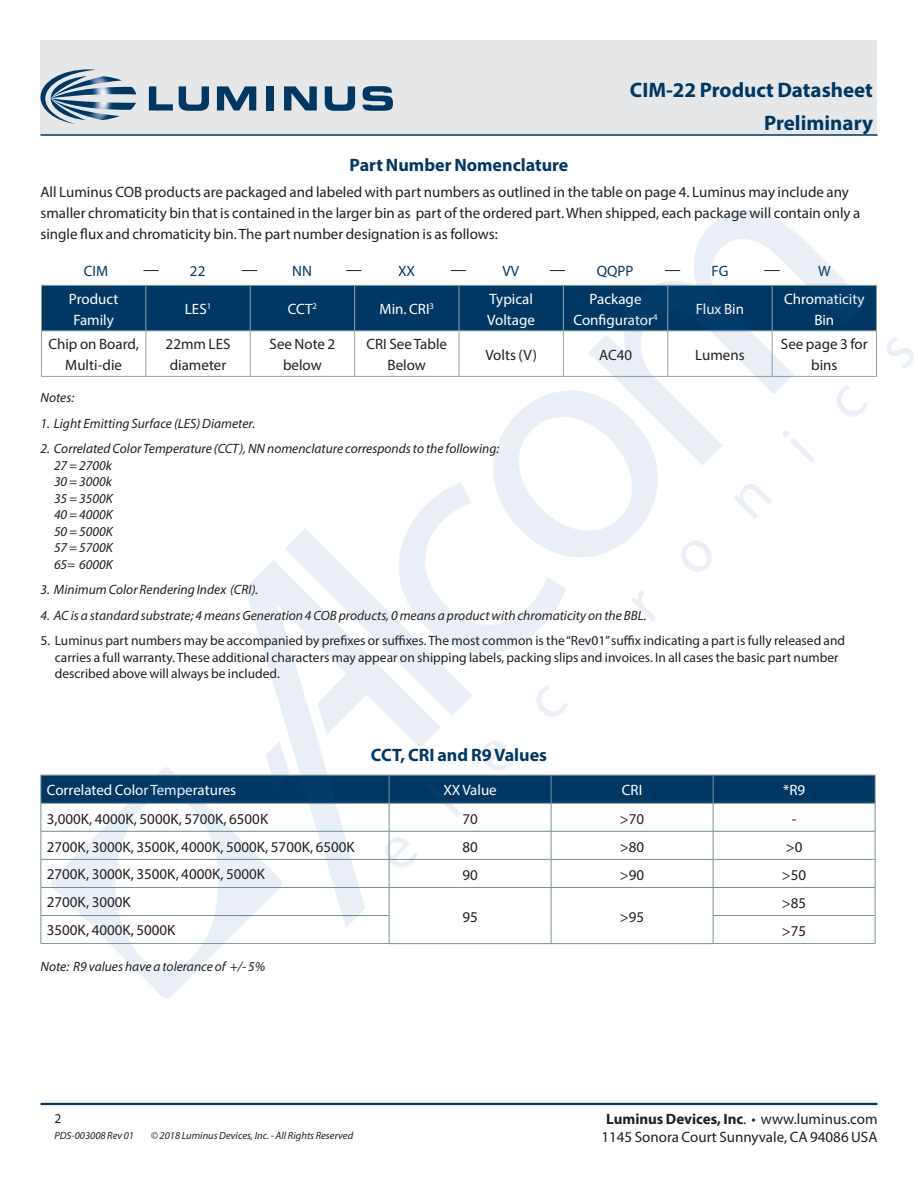
<style>
.page{position:relative;width:918px;height:1188px;background:#fff}
.page>*{position:absolute;margin:0;border:0;box-sizing:border-box;transform-origin:0 0}
.DS_Title1{font:700 21px "Myriad Pro";color:#003863}
.节{font:700 18px "Myriad Pro";color:#003863}
.DS_Body{font:15px/21px "Myriad Pro";color:#231f20;text-align:center}
.t1{font:15px/21px "Myriad Pro";color:#fff;text-align:center}
.t2{font:700 15px "Myriad Pro";color:#231f20}
.t3{font:15px "Myriad Pro";color:#003863}
.DS_Body-2{font:italic 13.5px "Myriad Pro";color:#231f20}
.DS_Body-3{font:13.5px/16.5px "Myriad Pro";color:#231f20}
.zzFooterRight2{font:13.5px "Myriad Pro";color:#231f20}
.zzFooterRight1{font:italic 10.5px "Myriad Pro";color:#231f20}
.s1{font-weight:400}
</style>
<div class="page">
<div style="left:40px;top:40px;width:838px;height:95px;background:#e6e7e9"></div>
<hr style="left:40px;top:1103px;width:838px;height:2px;background:#003863">
<hr style="left:40px;top:134px;width:838px;height:2px;background:#003863">
<svg style="left:40px;top:69px;width:96px;height:55px"></svg>
<svg style="left:149px;top:86px;width:24px;height:25px"></svg>
<svg style="left:179px;top:86px;width:30px;height:25px"></svg>
<svg style="left:217px;top:86px;width:39px;height:25px"></svg>
<div style="left:266px;top:86px;width:8px;height:25px;background:#003863"></div>
<svg style="left:284px;top:86px;width:33px;height:25px"></svg>
<svg style="left:325px;top:86px;width:30px;height:25px"></svg>
<svg style="left:363px;top:86px;width:30px;height:25px"></svg>
<img style="left:40px;top:135px;width:874px;height:863px">
<p class="节" style="left:350px;top:154px;width:220px">Part Number Nomenclature</p>
<p class="DS_Title1" style="left:630px;top:76px;width:245px">CIM-22 Product Datasheet</p>
<p class="DS_Title1" style="left:764px;top:109px;width:110px">Preliminary</p>
<p class="DS_Body" style="left:40px;top:181px;width:821px;text-align:left">All Luminus COB products are packaged and labeled with part numbers as outlined in the table on page 4. Luminus may include any smaller chromaticity bin that is contained in the larger bin as part of the ordered part. When shipped, each package will contain only a single flux and chromaticity bin. The part number designation is as follows:</p>
<p class="t3" style="left:84px;top:261px;width:26px">CIM</p>
<p class="t3" style="left:190px;top:261px;width:17px">22</p>
<p class="t3" style="left:292px;top:261px;width:21px">NN</p>
<p class="t3" style="left:398px;top:261px;width:18px">XX</p>
<p class="t3" style="left:502px;top:261px;width:18px">VV</p>
<p class="t3" style="left:597px;top:261px;width:38px">QQPP</p>
<p class="t3" style="left:712px;top:261px;width:18px">FG</p>
<p class="t3" style="left:818px;top:261px;width:14px">W</p>
<p class="t1" style="left:69px;top:288px;width:51px">Product</p>
<p class="t1" style="left:73px;top:309px;width:42px">Family</p>
<p class="t1" style="left:489px;top:288px;width:45px">Typical</p>
<p class="t1" style="left:487px;top:309px;width:49px">Voltage</p>
<p class="t1" style="left:590px;top:288px;width:53px">Package</p>
<p class="t1" style="left:574px;top:309px;width:86px">Configurator<sup>4</sup></p>
<p class="t1" style="left:696px;top:299px;width:50px">Flux Bin</p>
<p class="t1" style="left:784px;top:288px;width:82px">Chromaticity<br>Bin</p>
<p class="t1" style="left:185px;top:299px;width:28px">LES<sup>1</sup></p>
<p class="t1" style="left:288px;top:299px;width:31px">CCT<sup>2</sup></p>
<p class="t1" style="left:380px;top:299px;width:56px">Min. CRI<sup>3</sup></p>
<p class="DS_Body" style="left:48px;top:334px;width:92px">Chip on Board,<br>Multi-die</p>
<p class="DS_Body" style="left:166px;top:334px;width:66px;text-align:left">22mm LES diameter</p>
<p class="DS_Body" style="left:270px;top:334px;width:67px">See Note 2 below</p>
<p class="DS_Body" style="left:366px;top:334px;width:82px">CRI See Table<br>Below</p>
<p class="DS_Body" style="left:485px;top:344px;width:53px">Volts (V)</p>
<p class="DS_Body" style="left:599px;top:344px;width:35px">AC40</p>
<p class="DS_Body" style="left:695px;top:344px;width:51px">Lumens</p>
<p class="DS_Body" style="left:781px;top:334px;width:88px">See page 3 for bins</p>
<p class="DS_Body-2" style="left:40px;top:389px;width:35px">Notes:</p>
<p class="DS_Body-2" style="left:40px;top:415px;width:216px">1. Light Emitting Surface (LES) Diameter.</p>
<p class="DS_Body-2" style="left:40px;top:440px;width:460px">2. Correlated Color Temperature (CCT), NN nomenclature corresponds to the following:</p>
<p class="DS_Body-2" style="left:54px;top:457px;width:59px">27 = 2700k</p>
<p class="DS_Body-2" style="left:54px;top:473px;width:59px">30 = 3000k</p>
<p class="DS_Body-2" style="left:54px;top:490px;width:60px">35 = 3500K</p>
<p class="DS_Body-2" style="left:54px;top:506px;width:60px">40 = 4000K</p>
<p class="DS_Body-2" style="left:54px;top:523px;width:60px">50 = 5000K</p>
<p class="DS_Body-2" style="left:54px;top:539px;width:60px">57 = 5700K</p>
<p class="DS_Body-2" style="left:54px;top:556px;width:60px">65= 6000K</p>
<p class="DS_Body-2" style="left:40px;top:581px;width:219px">3. Minimum Color Rendering Index (CRI).</p>
<p class="DS_Body-2" style="left:40px;top:607px;width:608px">4. AC is a standard substrate; 4 means Generation 4 COB products, 0 means a product with chromaticity on the BBL.</p>
<p class="DS_Body-3" style="left:55px;top:632px;width:792px;text-indent:-14px">5. Luminus part numbers may be accompanied by prefixes or suffixes. The most common is the “Rev01” suffix indicating a part is fully released and carries a full warranty. These additional characters may appear on shipping labels, packing slips and invoices. In all cases the basic part number described above will always be included.</p>
<p class="节" style="left:371px;top:744px;width:178px">CCT, CRI and R9 Values</p>
<p class="t1" style="left:47px;top:780px;width:191px">Correlated Color Temperatures</p>
<p class="t1" style="left:443px;top:780px;width:55px">XX Value</p>
<p class="t1" style="left:622px;top:780px;width:22px">CRI</p>
<p class="t1" style="left:783px;top:780px;width:23px">*R9</p>
<p class="DS_Body" style="left:47px;top:808px;width:223px">3,000K, 4000K, 5000K, 5700K, 6500K</p>
<p class="DS_Body" style="left:462px;top:808px;width:17px">70</p>
<p class="DS_Body" style="left:620px;top:808px;width:26px">&gt;70</p>
<p class="DS_Body" style="left:792px;top:808px;width:6px">-</p>
<p class="DS_Body" style="left:47px;top:836px;width:309px">2700K, 3000K, 3500K, 4000K, 5000K, 5700K, 6500K</p>
<p class="DS_Body" style="left:462px;top:836px;width:17px">80</p>
<p class="DS_Body" style="left:620px;top:836px;width:26px">&gt;80</p>
<p class="DS_Body" style="left:786px;top:836px;width:18px">&gt;0</p>
<p class="DS_Body" style="left:47px;top:863px;width:220px">2700K, 3000K, 3500K, 4000K, 5000K</p>
<p class="DS_Body" style="left:462px;top:864px;width:17px">90</p>
<p class="DS_Body" style="left:620px;top:864px;width:26px">&gt;90</p>
<p class="DS_Body" style="left:782px;top:864px;width:26px">&gt;50</p>
<p class="DS_Body" style="left:47px;top:891px;width:85px">2700K, 3000K</p>
<p class="DS_Body" style="left:462px;top:906px;width:17px">95</p>
<p class="DS_Body" style="left:620px;top:906px;width:26px">&gt;95</p>
<p class="DS_Body" style="left:782px;top:892px;width:26px">&gt;85</p>
<p class="DS_Body" style="left:47px;top:919px;width:130px">3500K, 4000K, 5000K</p>
<p class="DS_Body" style="left:782px;top:920px;width:26px">&gt;75</p>
<p class="DS_Body-2" style="left:40px;top:958px;width:226px">Note: R9 values have a tolerance of +/- 5%</p>
<p class="zzFooterRight2" style="left:54px;top:1110px;width:8px">2</p>
<p class="zzFooterRight1" style="left:54px;top:1129px;width:81px">PDS-003008 Rev 01</p>
<p class="zzFooterRight1" style="left:151px;top:1129px;width:204px">© 2018 Luminus Devices, Inc. - All Rights Reserved</p>
<p class="t2" style="left:606px;top:1109px;width:273px">Luminus Devices, Inc<span class="s1">. • www.luminus.com</span></p>
<p class="DS_Body" style="left:601px;top:1126px;width:278px">1145 Sonora Court Sunnyvale, CA 94086 USA</p>
</div>
